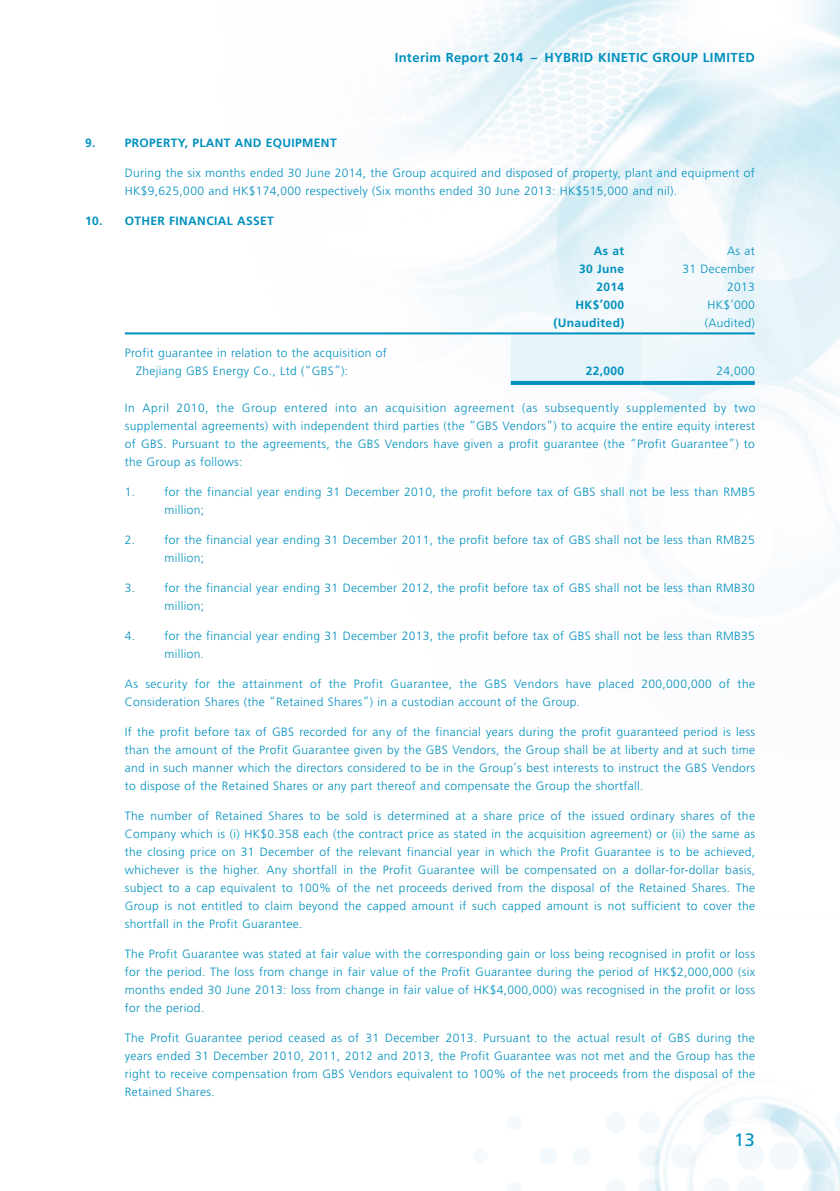
<style>
.page{position:relative;width:840px;height:1191px;background:#fff}
.page>*{position:absolute;margin:0;border:0;box-sizing:border-box;transform-origin:0 0}
.t1{font:18px "Frutiger LT Std";color:#0090be}
.t2{font:700 13px "Frutiger LT Std";letter-spacing:.03em;color:#0090be}
.Notes{font:300 12px/18px "Frutiger LT Std";letter-spacing:.03em;color:#0090be}
.Notes_HD1{font:700 12px "Frutiger LT Std";letter-spacing:.03em;color:#0090be}
.Notes-2{font:700 12px "Frutiger LT Std";letter-spacing:.03em;color:#0090be}
</style>
<div class="page">
<img style="left:124px;top:0;width:715px;height:616px">
<img style="left:645px;top:1091px;width:157px;height:100px">
<div style="left:473px;top:1149px;width:14px;height:14px;background:#f3f9fc;border-radius:50%"></div>
<svg style="left:507px;top:1182px;width:15px;height:9px"></svg>
<div style="left:506px;top:1114px;width:16px;height:16px;background:#f3f9fc;border-radius:50%"></div>
<div style="left:539px;top:1147px;width:17px;height:17px;background:#f3f9fc;border-radius:50%"></div>
<div style="left:572px;top:1146px;width:19px;height:19px;background:#f3f9fc;border-radius:50%"></div>
<svg style="left:606px;top:1180px;width:19px;height:11px"></svg>
<div style="left:605px;top:1112px;width:20px;height:20px;background:#f3f9fc;border-radius:50%"></div>
<svg style="left:639px;top:1178px;width:21px;height:13px"></svg>
<div style="left:638px;top:1145px;width:22px;height:22px;background:#f3f9fc;border-radius:50%"></div>
<div style="left:638px;top:1111px;width:22px;height:22px;background:#f3f9fc;border-radius:50%"></div>
<div style="left:670px;top:1144px;width:24px;height:24px;background:#f3f9fc;border-radius:50%"></div>
<svg style="left:703px;top:1177px;width:26px;height:14px"></svg>
<div style="left:703px;top:1109px;width:26px;height:26px;background:#e6f2f8;border-radius:50%"></div>
<svg style="left:736px;top:1176px;width:28px;height:15px"></svg>
<div style="left:736px;top:1142px;width:28px;height:27px;background:#f3f9fc;border-radius:50%"></div>
<div style="left:769px;top:1141px;width:29px;height:29px;background:#f3f9fc;border-radius:50%"></div>
<svg style="left:769px;top:1107px;width:29px;height:30px"></svg>
<svg style="left:802px;top:1113px;width:37px;height:78px"></svg>
<div style="left:510px;top:334px;width:131px;height:47px;background:#e5f4f9"></div>
<hr style="left:125px;top:332px;width:385px;height:2px;background:#0090be">
<hr style="left:510px;top:332px;width:131px;height:2px;background:#0090be">
<hr style="left:641px;top:332px;width:113px;height:2px;background:#0090be">
<hr style="left:510px;top:381px;width:131px;height:4px;background:#0090be">
<hr style="left:641px;top:381px;width:113px;height:4px;background:#0090be">
<p class="t2" style="left:394px;top:50px;width:361px">Interim Report 2014 – HYBRID KINETIC GROUP LIMITED</p>
<p class="Notes_HD1" style="left:85px;top:136px;width:12px">9.</p>
<p class="Notes_HD1" style="left:125px;top:136px;width:213px">PROPERTY, PLANT AND EQUIPMENT</p>
<p class="Notes" style="left:125px;top:164px;width:631px">During the six months ended 30 June 2014, the Group acquired and disposed of property, plant and equipment of<br>HK$9,625,000 and HK$174,000 respectively (Six months ended 30 June 2013: HK$515,000 and nil).</p>
<p class="Notes_HD1" style="left:85px;top:214px;width:190px">10. OTHER FINANCIAL ASSET</p>
<p class="Notes-2" style="left:593px;top:244px;width:32px">As at</p>
<p class="Notes-2" style="left:579px;top:262px;width:47px">30 June</p>
<p class="Notes-2" style="left:596px;top:280px;width:29px">2014</p>
<p class="Notes" style="left:726px;top:242px;width:29px">As at</p>
<p class="Notes" style="left:682px;top:260px;width:74px">31 December</p>
<p class="Notes" style="left:726px;top:278px;width:29px">2013</p>
<p class="Notes-2" style="left:575px;top:298px;width:50px">HK$’000</p>
<p class="Notes" style="left:707px;top:296px;width:49px">HK$’000</p>
<p class="Notes-2" style="left:553px;top:316px;width:72px">(Unaudited)</p>
<p class="Notes" style="left:704px;top:314px;width:52px">(Audited)</p>
<p class="Notes" style="left:136px;top:344px;width:252px;text-indent:-11px">Profit guarantee in relation to the acquisition of<br>Zhejiang GBS Energy Co., Ltd (“GBS”):</p>
<p class="Notes-2" style="left:585px;top:364px;width:40px">22,000</p>
<p class="Notes" style="left:716px;top:362px;width:40px">24,000</p>
<p class="Notes" style="left:125px;top:399px;width:631px;text-align:justify">In April 2010, the Group entered into an acquisition agreement (as subsequently supplemented by two supplemental agreements) with independent third parties (the “GBS Vendors”) to acquire the entire equity interest of GBS. Pursuant to the agreements, the GBS Vendors have given a profit guarantee (the “Profit Guarantee”) to the Group as follows:</p>
<p class="Notes" style="left:125px;top:483px;width:12px">1.</p>
<p class="Notes" style="left:164px;top:483px;width:591px">for the financial year ending 31 December 2010, the profit before tax of GBS shall not be less than RMB5 million;</p>
<p class="Notes" style="left:125px;top:531px;width:12px">2.</p>
<p class="Notes" style="left:164px;top:531px;width:591px">for the financial year ending 31 December 2011, the profit before tax of GBS shall not be less than RMB25 million;</p>
<p class="Notes" style="left:125px;top:579px;width:12px">3.</p>
<p class="Notes" style="left:164px;top:579px;width:591px">for the financial year ending 31 December 2012, the profit before tax of GBS shall not be less than RMB30 million;</p>
<p class="Notes" style="left:125px;top:627px;width:12px">4.</p>
<p class="Notes" style="left:164px;top:627px;width:591px">for the financial year ending 31 December 2013, the profit before tax of GBS shall not be less than RMB35 million.</p>
<p class="Notes" style="left:125px;top:675px;width:631px">As security for the attainment of the Profit Guarantee, the GBS Vendors have placed 200,000,000 of the<br>Consideration Shares (the “Retained Shares”) in a custodian account of the Group.</p>
<p class="Notes" style="left:125px;top:723px;width:631px;text-align:justify">If the profit before tax of GBS recorded for any of the financial years during the profit guaranteed period is less than the amount of the Profit Guarantee given by the GBS Vendors, the Group shall be at liberty and at such time and in such manner which the directors considered to be in the Group’s best interests to instruct the GBS Vendors to dispose of the Retained Shares or any part thereof and compensate the Group the shortfall.</p>
<p class="Notes" style="left:125px;top:807px;width:631px;text-align:justify">The number of Retained Shares to be sold is determined at a share price of the issued ordinary shares of the Company which is (i) HK$0.358 each (the contract price as stated in the acquisition agreement) or (ii) the same as the closing price on 31 December of the relevant financial year in which the Profit Guarantee is to be achieved, whichever is the higher. Any shortfall in the Profit Guarantee will be compensated on a dollar-for-dollar basis, subject to a cap equivalent to 100% of the net proceeds derived from the disposal of the Retained Shares. The Group is not entitled to claim beyond the capped amount if such capped amount is not sufficient to cover the shortfall in the Profit Guarantee.</p>
<p class="Notes" style="left:125px;top:945px;width:631px;text-align:justify">The Profit Guarantee was stated at fair value with the corresponding gain or loss being recognised in profit or loss for the period. The loss from change in fair value of the Profit Guarantee during the period of HK$2,000,000 (six months ended 30 June 2013: loss from change in fair value of HK$4,000,000) was recognised in the profit or loss for the period.</p>
<p class="Notes" style="left:125px;top:1029px;width:631px;text-align:justify">The Profit Guarantee period ceased as of 31 December 2013. Pursuant to the actual result of GBS during the years ended 31 December 2010, 2011, 2012 and 2013, the Profit Guarantee was not met and the Group has the right to receive compensation from GBS Vendors equivalent to 100% of the net proceeds from the disposal of the Retained Shares.</p>
<h1 class="t1" style="left:733px;top:1129px;width:22px">13</h1>
</div>
